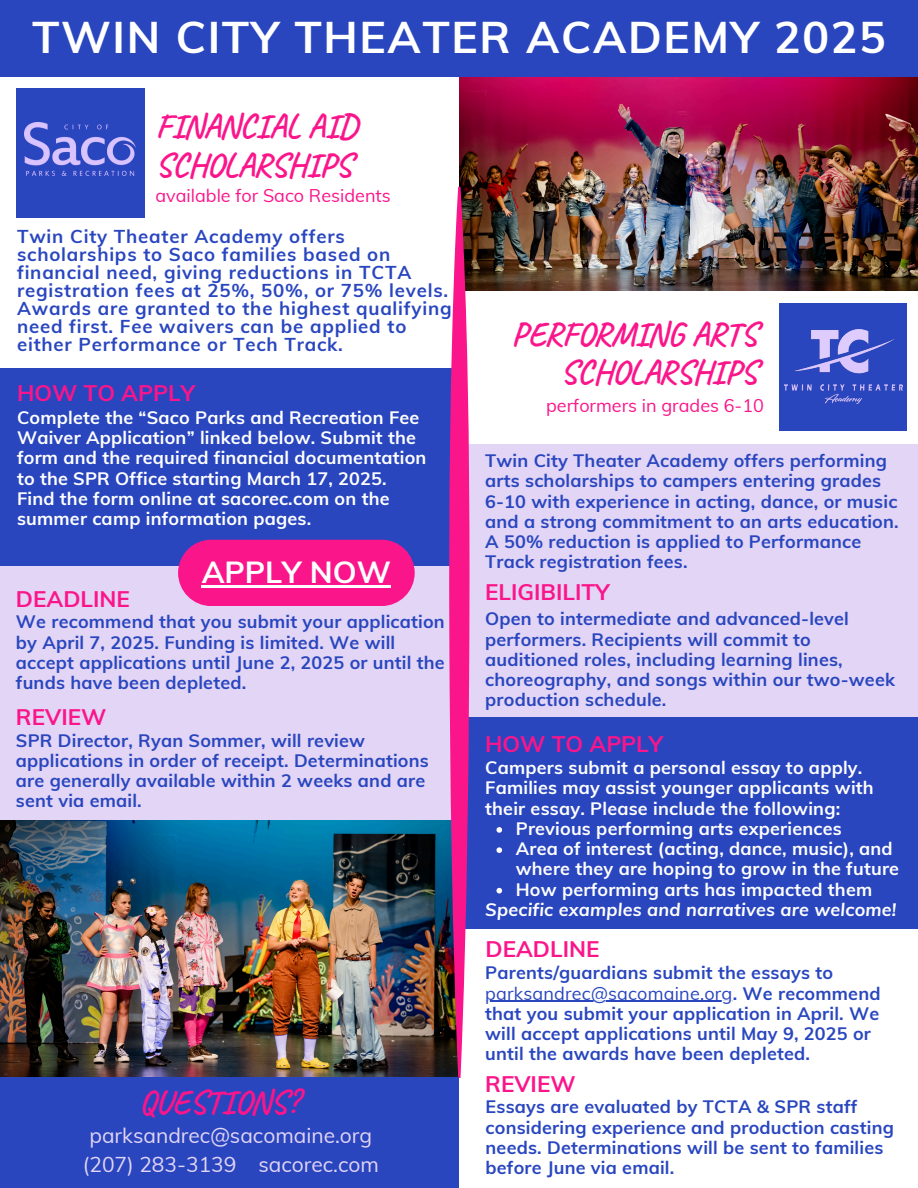
<style>
.page{position:relative;width:918px;height:1188px;background:#fff}
.page>*{position:absolute;margin:0;border:0;box-sizing:border-box;transform-origin:0 0}
.t1{font:700 44.4px "Muli";letter-spacing:.035em;color:#fff}
.t2{font:700 33px/38.2px "Caveat";color:#fb158b}
.t3{font:700 30.45px "Muli";color:#fff}
.t4{font:700 22.5px "Muli";color:#fb158b}
.t5{font:21px/29.2px "Muli";color:#e2d5f5;text-align:center}
.t6{font:700 18.6px/18px "Muli";letter-spacing:.04em;color:#2946bf}
.t7{font:700 18px/20.2px "Muli";letter-spacing:.01em;color:#2946bf}
.t8{font:700 18px/20.2px "Muli";letter-spacing:.01em;color:#fff}
.t9{font:18px "Muli";color:#fb158b}
.t10{font:italic 700 18px "Muli";letter-spacing:.01em;color:#fff}
.s1{font-weight:400}
</style>
<div class="page">
<div style="left:780px;top:303px;width:127px;height:127px;background:#2946bf"></div>
<img style="left:459px;top:76px;width:459px;height:215px">
<div style="left:0;top:369px;width:459px;height:197px;background:#2946bf"></div>
<div style="left:456px;top:444px;width:462px;height:273px;background:#e2d5f5"></div>
<div style="left:0;top:566px;width:459px;height:266px;background:#e2d5f5"></div>
<img style="left:1px;top:820px;width:448px;height:257px">
<div style="left:16px;top:88px;width:128px;height:129px;background:#2946bf"></div>
<img style="left:784px;top:330px;width:118px;height:74px">
<img style="left:25px;top:123px;width:110px;height:52px">
<div style="left:459px;top:717px;width:459px;height:212px;background:#2946bf"></div>
<svg style="left:449px;top:187px;width:21px;height:891px"></svg>
<div style="left:0;top:0;width:918px;height:76px;background:#2946bf"></div>
<div style="left:178px;top:540px;width:237px;height:66px;background:#fb158b;border-radius:33px"></div>
<div style="left:0;top:1077px;width:459px;height:111px;background:#2946bf"></div>
<hr style="left:202px;top:585px;width:189px;height:2px;background:#fff">
<svg style="left:496px;top:827px;width:6px;height:6px"></svg>
<svg style="left:496px;top:847px;width:6px;height:6px"></svg>
<svg style="left:496px;top:888px;width:6px;height:5px"></svg>
<hr style="left:485px;top:1001px;width:248px;height:1px;background:#2946bf">
<p class="t1" style="left:32px;top:8px;width:855px">TWIN CITY THEATER ACADEMY 2025</p>
<p class="t2" style="left:155px;top:107px;width:204px">FINANCIAL AID<br>SCHOLARSHIPS</p>
<h5 class="t9" style="left:155px;top:184px;width:237px">available for Saco Residents</h5>
<p class="t6" style="left:17px;top:227px;width:436px">Twin City Theater Academy offers scholarships to Saco families based on financial need, giving reductions in TCTA registration fees at 25%, 50%, or 75% levels.<br>Awards are granted to the highest qualifying need first. Fee waivers can be applied to either Performance or Tech Track.</p>
<h5 class="t4" style="left:17px;top:379px;width:179px">HOW TO APPLY</h5>
<h2 class="t8" style="left:17px;top:407px;width:411px">Complete the “Saco Parks and Recreation Fee Waiver Application” linked below. Submit the form and the required financial documentation to the SPR Office starting March 17, 2025.<br>Find the form online at sacorec.com on the summer camp information pages.</h2>
<p class="t4" style="left:16px;top:584px;width:115px">DEADLINE</p>
<p class="t3" style="left:202px;top:552px;width:191px">APPLY NOW</p>
<h2 class="t7" style="left:16px;top:611px;width:430px">We recommend that you submit your application by April 7, 2025. Funding is limited. We will accept applications until June 2, 2025 or until the funds have been depleted.</h2>
<h5 class="t4" style="left:16px;top:702px;width:92px">REVIEW</h5>
<p class="t7" style="left:16px;top:730px;width:414px">SPR Director, Ryan Sommer, will review applications in order of receipt. Determinations are generally available within 2 weeks and are sent via email.</p>
<p class="t2" style="left:139px;top:1083px;width:161px">QUESTIONS?</p>
<h3 class="t5" style="left:83px;top:1120px;width:298px">parksandrec@sacomaine.org (207) 283-3139 sacorec.com</h3>
<h3 class="t2" style="left:512px;top:315px;width:247px;text-align:right">PERFORMING ARTS<br>SCHOLARSHIPS</h3>
<h5 class="t9" style="left:546px;top:394px;width:219px">performers in grades 6-10</h5>
<h3 class="t7" style="left:485px;top:450px;width:415px">Twin City Theater Academy offers performing arts scholarships to campers entering grades 6-10 with experience in acting, dance, or music and a strong commitment to an arts education.<br>A 50% reduction is applied to Performance Track registration fees.</h3>
<h5 class="t7" style="left:485px;top:608px;width:411px">Open to intermediate and advanced-level performers. Recipients will commit to auditioned roles, including learning lines, choreography, and songs within our two-week production schedule.</h5>
<h3 class="t4" style="left:485px;top:578px;width:126px">ELIGIBILITY</h3>
<h5 class="t4" style="left:485px;top:729px;width:179px">HOW TO APPLY</h5>
<h2 class="t8" style="left:485px;top:757px;width:390px">Campers submit a personal essay to apply.<br>Families may assist younger applicants with their essay. Please include the following:</h2>
<h3 class="t8" style="left:516px;top:818px;width:328px">Previous performing arts experiences</h3>
<h5 class="t8" style="left:516px;top:838px;width:385px">Area of interest (acting, dance, music), and where they are hoping to grow in the future</h5>
<h3 class="t8" style="left:516px;top:879px;width:358px">How performing arts has impacted them</h3>
<h5 class="t10" style="left:485px;top:898px;width:413px">Specific examples and narratives are welcome!</h5>
<p class="t4" style="left:486px;top:934px;width:115px">DEADLINE</p>
<p class="t7" style="left:485px;top:962px;width:349px">Parents/guardians submit the essays to</p>
<p class="t7" style="left:485px;top:983px;width:397px"><span class="s1">parksandrec@sacomaine.org</span>. We recommend that you submit your application in April. We will accept applications until May 9, 2025 or until the awards have been depleted.</p>
<h3 class="t4" style="left:485px;top:1069px;width:92px">REVIEW</h3>
<p class="t7" style="left:486px;top:1096px;width:410px">Essays are evaluated by TCTA &amp; SPR staff considering experience and production casting needs. Determinations will be sent to families before June via email.</p>
</div>
